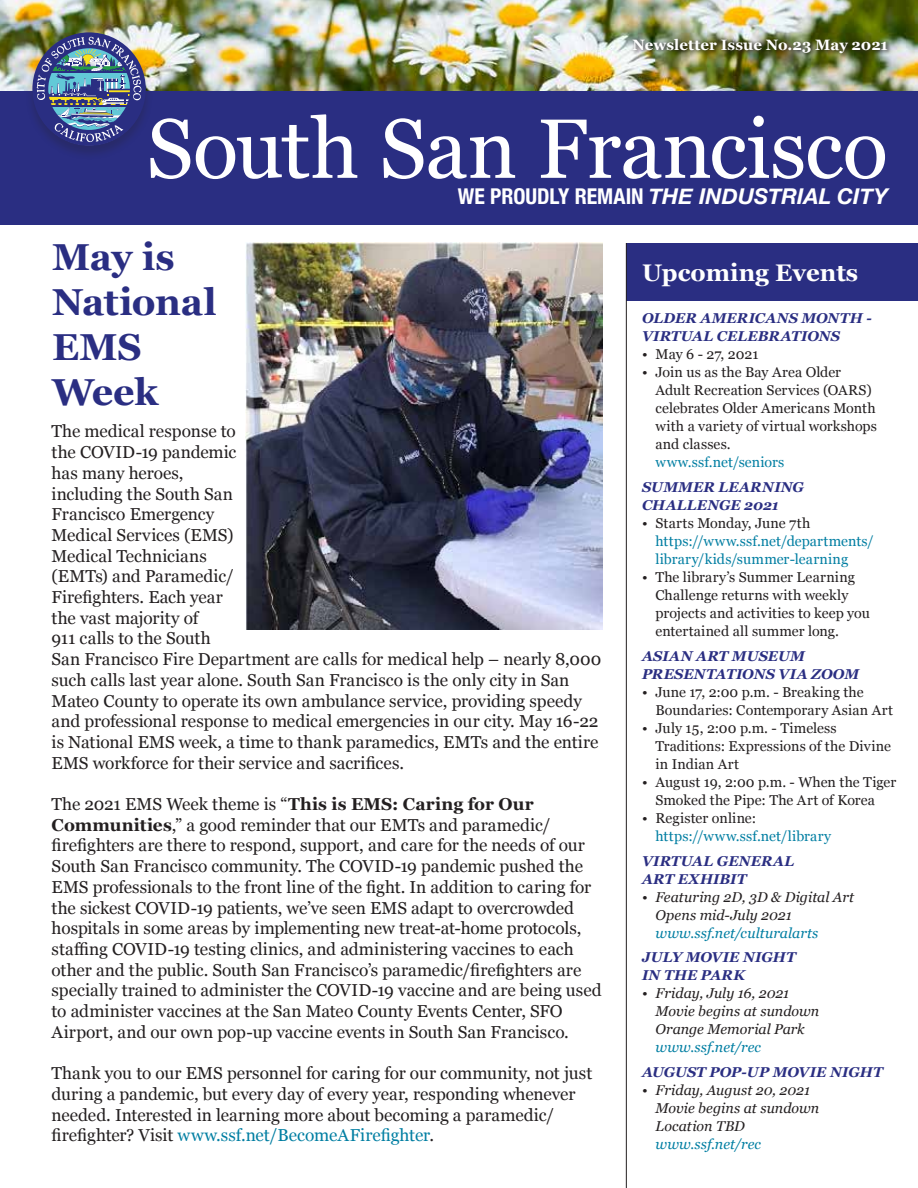
<style>
.page{position:relative;width:918px;height:1188px;background:#fff}
.page>*{position:absolute;margin:0;border:0;box-sizing:border-box;transform-origin:0 0}
.t1{font:84px "Georgia";letter-spacing:-.01em;color:#fff}
.t2{font:700 37.5px/45px "Georgia";letter-spacing:-.01em;color:#2a2e82}
.t3{font:700 24px "Georgia";color:#fff}
.t4{font:italic 700 21.75px "Helvetica Neue";color:#fff}
.t5{font:17.25px/20.7px "Georgia";color:#231f20}
.t6{font:700 15px "Georgia";color:#fff}
.t7{font:14.25px/18px "Georgia";letter-spacing:.01em;color:#231f20}
.t8{font:italic 700 14.25px/18px "Georgia";letter-spacing:.005em;color:#2a2e82}
.t9{font:italic 14.25px/18px "Georgia";color:#231f20}
.t10{font:14.25px/18px "Georgia";letter-spacing:.01em;color:#007ea2}
.t11{font:italic 14.25px "Georgia";letter-spacing:.005em;color:#007ea2}
.s1{font-style:normal;font-stretch:condensed}
.s2{font-weight:700}
.s3{color:#007ea2}
</style>
<div class="page">
<img style="left:0;top:0;width:918px;height:92px">
<div style="left:630px;top:36px;width:264px;height:23px;background:#231f20;opacity:.7"></div>
<img style="left:246px;top:242px;width:356px;height:388px">
<div style="left:0;top:92px;width:918px;height:133px;background:#2a2e82"></div>
<div style="left:626px;top:243px;width:292px;height:58px;background:#2a2e82"></div>
<hr style="left:626px;top:243px;width:1px;height:945px;background:#231f20">
<div style="left:25px;top:32px;width:128px;height:128px;background:#231f20;opacity:.25"></div>
<img style="left:32px;top:32px;width:114px;height:114px">
<p class="t6" style="left:633px;top:33px;width:257px">Newsletter Issue No.23 May 2021</p>
<h1 class="t1" style="left:147px;top:88px;width:743px">South San Francisco</h1>
<p class="t4" style="left:458px;top:179px;width:432px"><span class="s1">WE PROUDLY REMAIN</span> THE INDUSTRIAL CITY</p>
<h2 class="t2" style="left:52px;top:233px;width:124px">May is</h2>
<h2 class="t2" style="left:52px;top:278px;width:166px">National<br>EMS<br>Week</h2>
<p class="t5" style="left:52px;top:420px;width:551px">The medical response to<br>the COVID-19 pandemic<br>has many heroes,<br>including the South San<br>Francisco Emergency<br>Medical Services (EMS)<br>Medical Technicians<br>(EMTs) and Paramedic/<br>Firefighters. Each year<br>the vast majority of<br>911 calls to the South<br>San Francisco Fire Department are calls for medical help – nearly 8,000 such calls last year alone. South San Francisco is the only city in San Mateo County to operate its own ambulance service, providing speedy and professional response to medical emergencies in our city. May 16-22 is National EMS week, a time to thank paramedics, EMTs and the entire EMS workforce for their service and sacrifices.</p>
<p class="t5" style="left:52px;top:793px;width:552px">The 2021 EMS Week theme is “<span class="s2">This is EMS: Caring for Our Communities</span>,” a good reminder that our EMTs and paramedic/ firefighters are there to respond, support, and care for the needs of our South San Francisco community. The COVID-19 pandemic pushed the EMS professionals to the front line of the fight. In addition to caring for the sickest COVID-19 patients, we’ve seen EMS adapt to overcrowded hospitals in some areas by implementing new treat-at-home protocols, staffing COVID-19 testing clinics, and administering vaccines to each other and the public. South San Francisco’s paramedic/firefighters are specially trained to administer the COVID-19 vaccine and are being used to administer vaccines at the San Mateo County Events Center, SFO Airport, and our own pop-up vaccine events in South San Francisco.</p>
<p class="t5" style="left:52px;top:1062px;width:542px">Thank you to our EMS personnel for caring for our community, not just during a pandemic, but every day of every year, responding whenever needed. Interested in learning more about becoming a paramedic/ firefighter? Visit <span class="s3">www.ssf.net/BecomeAFirefighter</span>.</p>
<h3 class="t3" style="left:642px;top:254px;width:218px">Upcoming Events</h3>
<p class="t8" style="left:642px;top:309px;width:231px">OLDER AMERICANS MONTH -<br>VIRTUAL CELEBRATIONS</p>
<p class="t7" style="left:642px;top:345px;width:118px">• May 6 - 27, 2021</p>
<p class="t7" style="left:655px;top:363px;width:223px;text-indent:-13px">• Join us as the Bay Area Older<br>Adult Recreation Services (OARS) celebrates Older Americans Month with a variety of virtual workshops and classes.</p>
<p class="t10" style="left:655px;top:453px;width:130px">www.ssf.net/seniors</p>
<p class="t8" style="left:642px;top:478px;width:164px">SUMMER LEARNING<br>CHALLENGE 2021</p>
<p class="t7" style="left:642px;top:514px;width:170px">• Starts Monday, June 7th</p>
<p class="t10" style="left:655px;top:532px;width:220px">https://www.ssf.net/departments/ library/kids/summer-learning</p>
<p class="t7" style="left:655px;top:568px;width:216px;text-indent:-13px">• The library’s Summer Learning<br>Challenge returns with weekly projects and activities to keep you entertained all summer long.</p>
<p class="t8" style="left:642px;top:646px;width:219px">ASIAN ART MUSEUM<br>PRESENTATIONS VIA ZOOM</p>
<p class="t7" style="left:655px;top:682px;width:239px;text-indent:-13px">• June 17, 2:00 p.m. - Breaking the<br>Boundaries: Contemporary Asian Art</p>
<p class="t7" style="left:655px;top:718px;width:237px;text-indent:-13px">• July 15, 2:00 p.m. - Timeless<br>Traditions: Expressions of the Divine in Indian Art</p>
<p class="t7" style="left:642px;top:772px;width:256px;text-align:center">• August 19, 2:00 p.m. - When the Tiger<br>Smoked the Pipe: The Art of Korea</p>
<p class="t7" style="left:642px;top:808px;width:116px">• Register online:</p>
<p class="t10" style="left:655px;top:826px;width:177px">https://www.ssf.net/library</p>
<p class="t8" style="left:642px;top:851px;width:154px">VIRTUAL GENERAL<br>ART EXHIBIT</p>
<p class="t9" style="left:655px;top:887px;width:200px;text-indent:-13px">• Featuring 2D, 3D &amp; Digital Art<br>Opens mid-July 2021</p>
<p class="t11" style="left:655px;top:922px;width:164px">www.ssf.net/culturalarts</p>
<p class="t8" style="left:642px;top:948px;width:155px">JULY MOVIE NIGHT<br>IN THE PARK</p>
<p class="t9" style="left:655px;top:984px;width:165px;text-indent:-13px">• Friday, July 16, 2021<br>Movie begins at sundown<br>Orange Memorial Park</p>
<p class="t11" style="left:655px;top:1037px;width:107px">www.ssf.net/rec</p>
<p class="t8" style="left:642px;top:1062px;width:242px">AUGUST POP-UP MOVIE NIGHT</p>
<p class="t9" style="left:655px;top:1081px;width:165px;text-indent:-13px">• Friday, August 20, 2021<br>Movie begins at sundown<br>Location TBD</p>
<p class="t11" style="left:655px;top:1134px;width:107px">www.ssf.net/rec</p>
</div>
